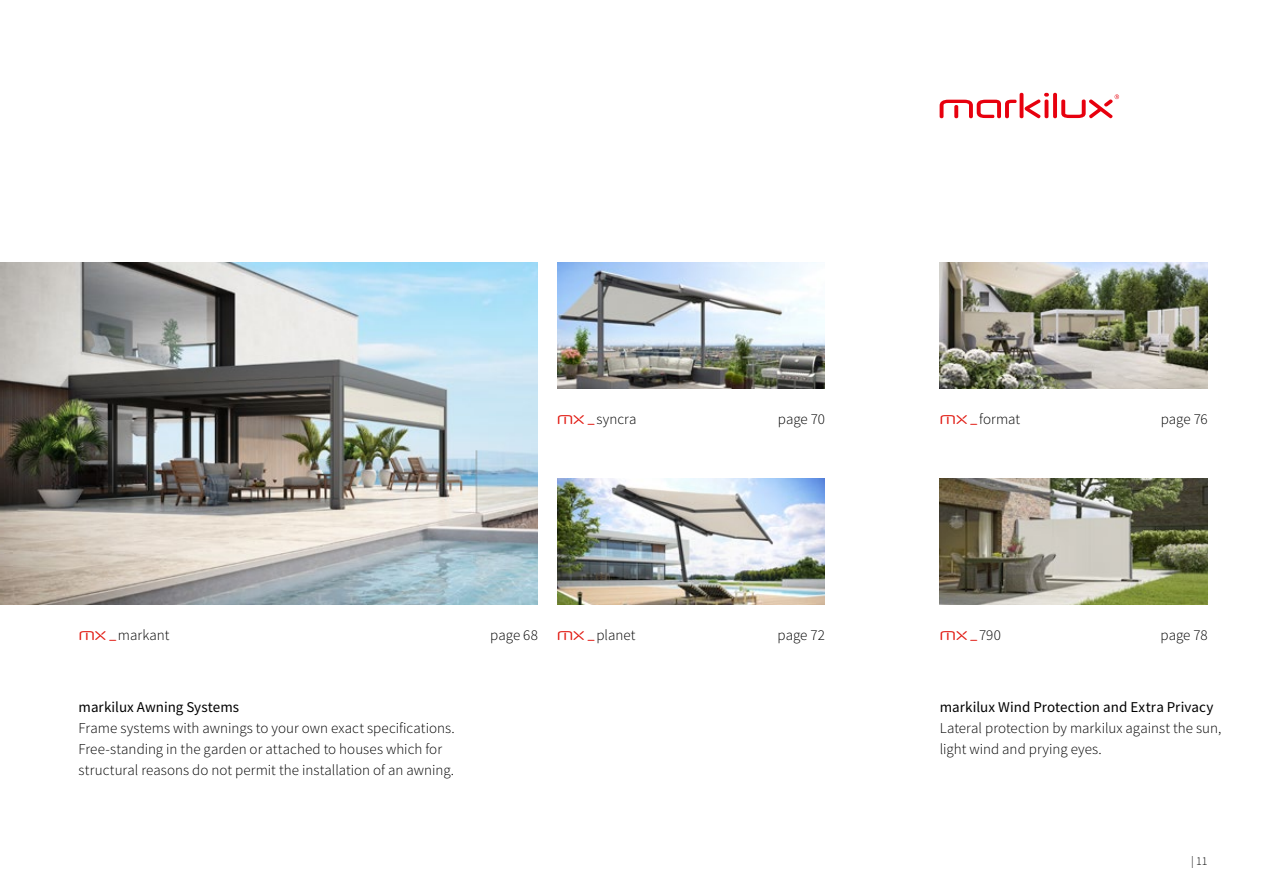
<style>
.page{position:relative;width:1263px;height:893px;background:#fff}
.page>*{position:absolute;margin:0;border:0;box-sizing:border-box;transform-origin:0 0}
.t1{font:300 15px/21px "Source Sans Pro";color:#000}
.t2{font:15px "Source Sans Pro";letter-spacing:.005em;color:#000}
.t3{font:12.3px "Neuropol Nova Rg";color:#e11b13}
.t4{font:300 12px "Source Sans Pro";color:#000}
.s1{font-family:"Neuropol Nova Rg";font-weight:400;font-size:12.3px;color:#e11b13}
.s2{font-family:"Source Sans Pro";font-weight:300;font-size:15px;color:#000}
</style>
<div class="page">
<img style="left:557px;top:478px;width:268px;height:126px">
<img style="left:557px;top:262px;width:268px;height:126px">
<img style="left:940px;top:262px;width:268px;height:126px">
<img style="left:940px;top:478px;width:268px;height:126px">
<svg style="left:1053px;top:93px;width:4px;height:25px"></svg>
<svg style="left:1019px;top:93px;width:4px;height:25px"></svg>
<svg style="left:940px;top:100px;width:76px;height:18px"></svg>
<svg style="left:954px;top:105px;width:4px;height:13px"></svg>
<svg style="left:1025px;top:93px;width:24px;height:25px"></svg>
<svg style="left:1044px;top:100px;width:4px;height:18px"></svg>
<svg style="left:1061px;top:94px;width:58px;height:24px"></svg>
<img style="left:0;top:262px;width:538px;height:342px">
<p class="t1" style="left:557px;top:409px;width:81px"><span class="s1">MX </span><sub>–</sub>syncra</p>
<p class="t1" style="left:778px;top:409px;width:49px">page 70</p>
<p class="t1" style="left:940px;top:409px;width:82px"><span class="s1">MX </span><sub>–</sub>format</p>
<p class="t1" style="left:1161px;top:409px;width:48px">page 76</p>
<p class="t1" style="left:557px;top:625px;width:80px"><span class="s1">MX </span><sub>–</sub>planet</p>
<p class="t1" style="left:777px;top:625px;width:49px">page 72</p>
<p class="t1" style="left:79px;top:625px;width:92px"><span class="s1">MX </span><sub>–</sub>markant</p>
<p class="t1" style="left:490px;top:625px;width:49px">page 68</p>
<p class="t3" style="left:940px;top:628px;width:63px">MX –<span class="s2">790</span></p>
<p class="t1" style="left:1160px;top:625px;width:49px">page 78</p>
<p class="t2" style="left:79px;top:698px;width:162px">markilux Awning Systems</p>
<p class="t1" style="left:79px;top:718px;width:378px">Frame systems with awnings to your own exact specifications.<br>Free-standing in the garden or attached to houses which for structural reasons do not permit the installation of an awning.</p>
<p class="t2" style="left:940px;top:698px;width:275px">markilux Wind Protection and Extra Privacy</p>
<p class="t1" style="left:940px;top:718px;width:283px">Lateral protection by markilux against the sun, light wind and prying eyes.</p>
<p class="t4" style="left:1191px;top:854px;width:18px">| 11</p>
</div>
